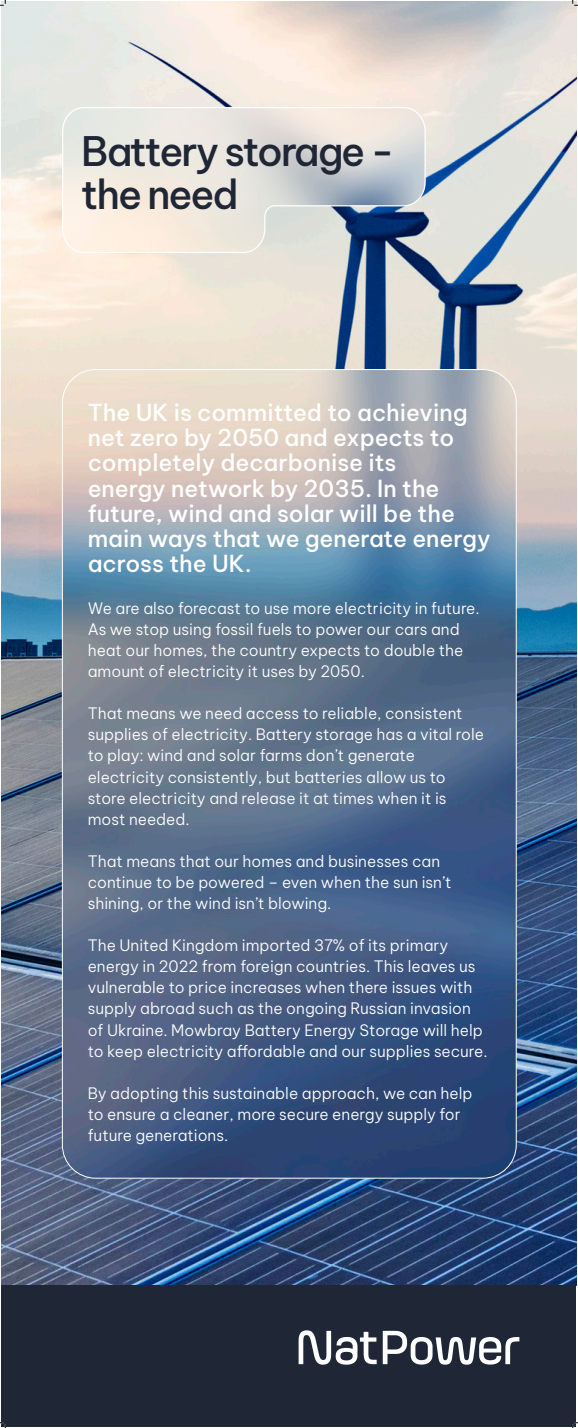
<style>
.page{position:relative;width:578px;height:1428px;background:#fff}
.page>*{position:absolute;margin:0;border:0;box-sizing:border-box;transform-origin:0 0}
.t1{font:500 39.88px "Be Vietnam Pro";letter-spacing:-.055em;color:#1f2635}
.t2{font:500 23px/25.1px "Be Vietnam Pro";color:#fff}
.t3{font:300 15.5px/21.1px "Be Vietnam Pro";color:#fff}
</style>
<div class="page">
<img style="left:2px;top:2px;width:574px;height:1283px">
<svg style="left:61px;top:106px;width:365px;height:148px;background:#d8d7d5"></svg>
<div style="left:2px;top:1285px;width:574px;height:141px;background:#1f2635"></div>
<img style="left:62px;top:370px;width:454px;height:808px">
<img style="left:298px;top:1331px;width:221px;height:34px">
<svg style="left:0;top:0;width:6px;height:6px"></svg>
<svg style="left:0;top:1422px;width:6px;height:6px"></svg>
<svg style="left:572px;top:0;width:5px;height:6px"></svg>
<svg style="left:572px;top:1422px;width:5px;height:6px"></svg>
<p class="t1" style="left:81px;top:117px;width:315px">Battery storage -</p>
<p class="t1" style="left:81px;top:161px;width:159px">the need</p>
<p class="t2" style="left:88px;top:398px;width:404px">The UK is committed to achieving net zero by 2050 and expects to completely decarbonise its<br>energy network by 2035. In the future, wind and solar will be the main ways that we generate energy across the UK.</p>
<p class="t3" style="left:88px;top:596px;width:393px">We are also forecast to use more electricity in future.<br>As we stop using fossil fuels to power our cars and heat our homes, the country expects to double the amount of electricity it uses by 2050.</p>
<p class="t3" style="left:88px;top:702px;width:397px">That means we need access to reliable, consistent supplies of electricity. Battery storage has a vital role to play: wind and solar farms don’t generate electricity consistently, but batteries allow us to store electricity and release it at times when it is most needed.</p>
<p class="t3" style="left:88px;top:849px;width:365px">That means that our homes and businesses can continue to be powered – even when the sun isn’t shining, or the wind isn’t blowing.</p>
<p class="t3" style="left:88px;top:933px;width:401px">The United Kingdom imported 37% of its primary energy in 2022 from foreign countries. This leaves us vulnerable to price increases when there issues with supply abroad such as the ongoing Russian invasion of Ukraine. Mowbray Battery Energy Storage will help to keep electricity affordable and our supplies secure.</p>
<p class="t3" style="left:88px;top:1081px;width:386px">By adopting this sustainable approach, we can help to ensure a cleaner, more secure energy supply for future generations.</p>
</div>
